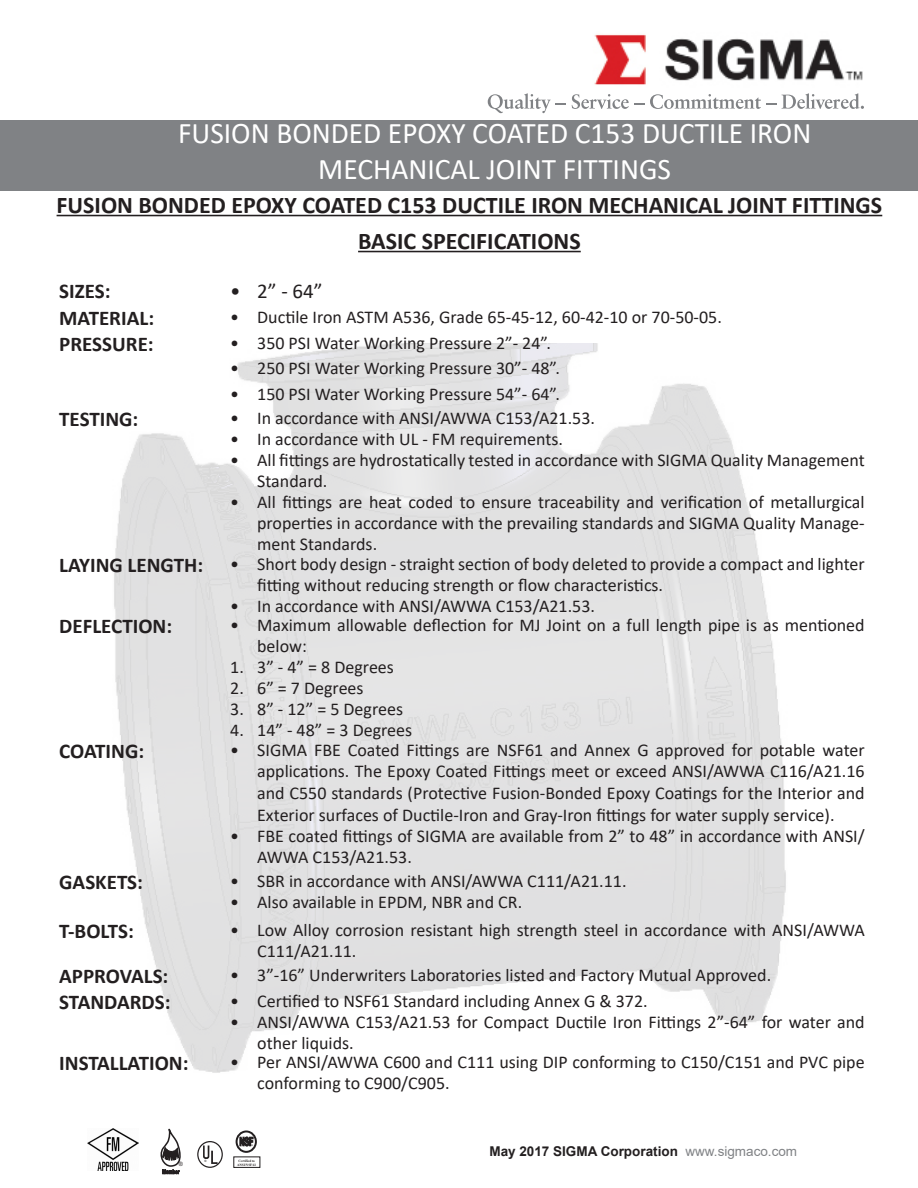
<style>
.page{position:relative;width:918px;height:1188px;background:#fff}
.page>*{position:absolute;margin:0;border:0;box-sizing:border-box;transform-origin:0 0}
.t1{font:30px "Calibri";color:#fff}
.t2{font:700 24px "Calibri";color:#231f20}
.t3{font:700 21px "Calibri";color:#231f20}
.t4{font:21px "Calibri";color:#231f20}
.t5{font:18px/21px "Calibri";color:#231f20}
.t6{font:700 13.5px "Arial";color:#231f20}
.t7{font:5.85px "Arial";color:#231f20;scale:.95 1}
.t8{font:700 3.45px/4.1px "Times New Roman";color:#231f20;text-align:center;scale:.95 1}
.t9{font:3px "Arial";color:#231f20;scale:.95 1}
.t10{font:700 2.1px "Arial";color:#231f20;scale:.95 1}
.s1{font-weight:400;color:#808285}
</style>
<div class="page">
<img style="left:114px;top:344px;width:672px;height:729px">
<div style="left:0;top:120px;width:918px;height:70px;background:#808285"></div>
<img style="left:594px;top:34px;width:269px;height:51px">
<hr style="left:57px;top:215px;width:825px;height:1px;background:#231f20">
<hr style="left:358px;top:251px;width:223px;height:1px;background:#231f20">
<svg style="left:488px;top:93px;width:78px;height:20px"></svg>
<svg style="left:572px;top:94px;width:72px;height:15px"></svg>
<svg style="left:650px;top:94px;width:126px;height:15px"></svg>
<svg style="left:782px;top:93px;width:82px;height:16px"></svg>
<img style="left:88px;top:1129px;width:50px;height:41px">
<div style="left:197px;top:1141px;width:26px;height:27px;border:1px solid #231f20;border-radius:50%"></div>
<svg style="left:203px;top:1146px;width:15px;height:18px"></svg>
<svg style="left:160px;top:1128px;width:21px;height:46px"></svg>
<div style="left:233px;top:1157px;width:27px;height:11px;border:1px solid #231f20"></div>
<div style="left:236px;top:1131px;width:21px;height:22px;border:2px solid #231f20;border-radius:50%"></div>
<svg style="left:239px;top:1134px;width:15px;height:15px"></svg>
<p class="t1" style="left:178px;top:113px;width:635px">FUSION BONDED EPOXY COATED C153 DUCTILE IRON</p>
<p class="t1" style="left:318px;top:149px;width:354px">MECHANICAL JOINT FITTINGS</p>
<p class="t2" style="left:57px;top:188px;width:827px">FUSION BONDED EPOXY COATED C153 DUCTILE IRON MECHANICAL JOINT FITTINGS</p>
<p class="t2" style="left:358px;top:224px;width:224px">BASIC SPECIFICATIONS</p>
<p class="t3" style="left:59px;top:276px;width:53px">SIZES:</p>
<p class="t4" style="left:230px;top:276px;width:94px">• 2” - 64”</p>
<p class="t3" style="left:59px;top:303px;width:96px">MATERIAL:</p>
<p class="t5" style="left:230px;top:306px;width:493px">• Ductile Iron ASTM A536, Grade 65-45-12, 60-42-10 or 70-50-05.</p>
<p class="t3" style="left:59px;top:329px;width:96px">PRESSURE:</p>
<p class="t5" style="left:230px;top:332px;width:322px">• 350 PSI Water Working Pressure 2”- 24”.</p>
<p class="t5" style="left:230px;top:357px;width:331px">• 250 PSI Water Working Pressure 30”- 48”.</p>
<p class="t5" style="left:230px;top:383px;width:331px">• 150 PSI Water Working Pressure 54”- 64”.</p>
<p class="t3" style="left:59px;top:405px;width:81px">TESTING:</p>
<p class="t5" style="left:230px;top:407px;width:366px">• In accordance with ANSI/AWWA C153/A21.53.</p>
<p class="t5" style="left:230px;top:428px;width:334px">• In accordance with UL - FM requirements.</p>
<p class="t5" style="left:257px;top:449px;width:609px;text-indent:-27px">• All fittings are hydrostatically tested in accordance with SIGMA Quality Management<br>Standard.</p>
<p class="t5" style="left:257px;top:491px;width:609px;text-align:justify;text-indent:-27px">• All fittings are heat coded to ensure traceability and verification of metallurgical properties in accordance with the prevailing standards and SIGMA Quality Manage&shy;ment Standards.</p>
<p class="t3" style="left:59px;top:550px;width:146px">LAYING LENGTH:</p>
<p class="t5" style="left:257px;top:553px;width:609px;text-indent:-27px">• Short body design - straight section of body deleted to provide a compact and lighter fitting without reducing strength or flow characteristics.</p>
<p class="t5" style="left:230px;top:595px;width:366px">• In accordance with ANSI/AWWA C153/A21.53.</p>
<p class="t3" style="left:59px;top:612px;width:114px">DEFLECTION:</p>
<p class="t5" style="left:257px;top:614px;width:609px;text-indent:-27px">• Maximum allowable deflection for MJ Joint on a full length pipe is as mentioned below:</p>
<p class="t5" style="left:230px;top:656px;width:165px">1. 3” - 4” = 8 Degrees</p>
<p class="t5" style="left:230px;top:677px;width:135px">2. 6” = 7 Degrees</p>
<p class="t5" style="left:230px;top:698px;width:174px">3. 8” - 12” = 5 Degrees</p>
<p class="t5" style="left:230px;top:719px;width:184px">4. 14” - 48” = 3 Degrees</p>
<p class="t3" style="left:59px;top:736px;width:86px">COATING:</p>
<p class="t5" style="left:257px;top:738px;width:609px;line-height:21.6px;text-align:justify;text-indent:-27px">• SIGMA FBE Coated Fittings are NSF61 and Annex G approved for potable water applications. The Epoxy Coated Fittings meet or exceed ANSI/AWWA C116/A21.16 and C550 standards (Protective Fusion-Bonded Epoxy Coatings for the Interior and Exterior surfaces of Ductile-Iron and Gray-Iron fittings for water supply service).</p>
<p class="t5" style="left:257px;top:825px;width:609px;text-indent:-27px">• FBE coated fittings of SIGMA are available from 2” to 48” in accordance with ANSI/<br>AWWA C153/A21.53.</p>
<p class="t3" style="left:59px;top:868px;width:85px">GASKETS:</p>
<p class="t5" style="left:230px;top:870px;width:398px">• SBR in accordance with ANSI/AWWA C111/A21.11.</p>
<p class="t5" style="left:230px;top:891px;width:294px">• Also available in EPDM, NBR and CR.</p>
<p class="t3" style="left:59px;top:916px;width:76px">T-BOLTS:</p>
<p class="t5" style="left:257px;top:919px;width:609px;text-indent:-27px">• Low Alloy corrosion resistant high strength steel in accordance with ANSI/AWWA<br>C111/A21.11.</p>
<p class="t3" style="left:59px;top:961px;width:111px">APPROVALS:</p>
<p class="t5" style="left:230px;top:964px;width:543px">• 3”-16” Underwriters Laboratories listed and Factory Mutual Approved.</p>
<p class="t3" style="left:59px;top:987px;width:113px">STANDARDS:</p>
<p class="t5" style="left:230px;top:990px;width:419px">• Certified to NSF61 Standard including Annex G &amp; 372.</p>
<p class="t5" style="left:257px;top:1011px;width:609px;text-indent:-27px">• ANSI/AWWA C153/A21.53 for Compact Ductile Iron Fittings 2”-64” for water and other liquids.</p>
<p class="t3" style="left:59px;top:1048px;width:131px">INSTALLATION:</p>
<p class="t5" style="left:257px;top:1051px;width:609px;text-indent:-27px">• Per ANSI/AWWA C600 and C111 using DIP conforming to C150/C151 and PVC pipe conforming to C900/C905.</p>
<p class="t10" style="left:252px;top:1144px;width:3px">®</p>
<p class="t7" style="left:179px;top:1160px;width:6px">®</p>
<p class="t8" style="left:237px;top:1158px;width:22px">Certified to<br>ANSI/NSF 61</p>
<p class="t9" style="left:204px;top:1159px;width:4px">®</p>
<p class="t6" style="left:489px;top:1142px;width:309px">May 2017 SIGMA Corporation <span class="s1">www.sigmaco.com</span></p>
</div>
